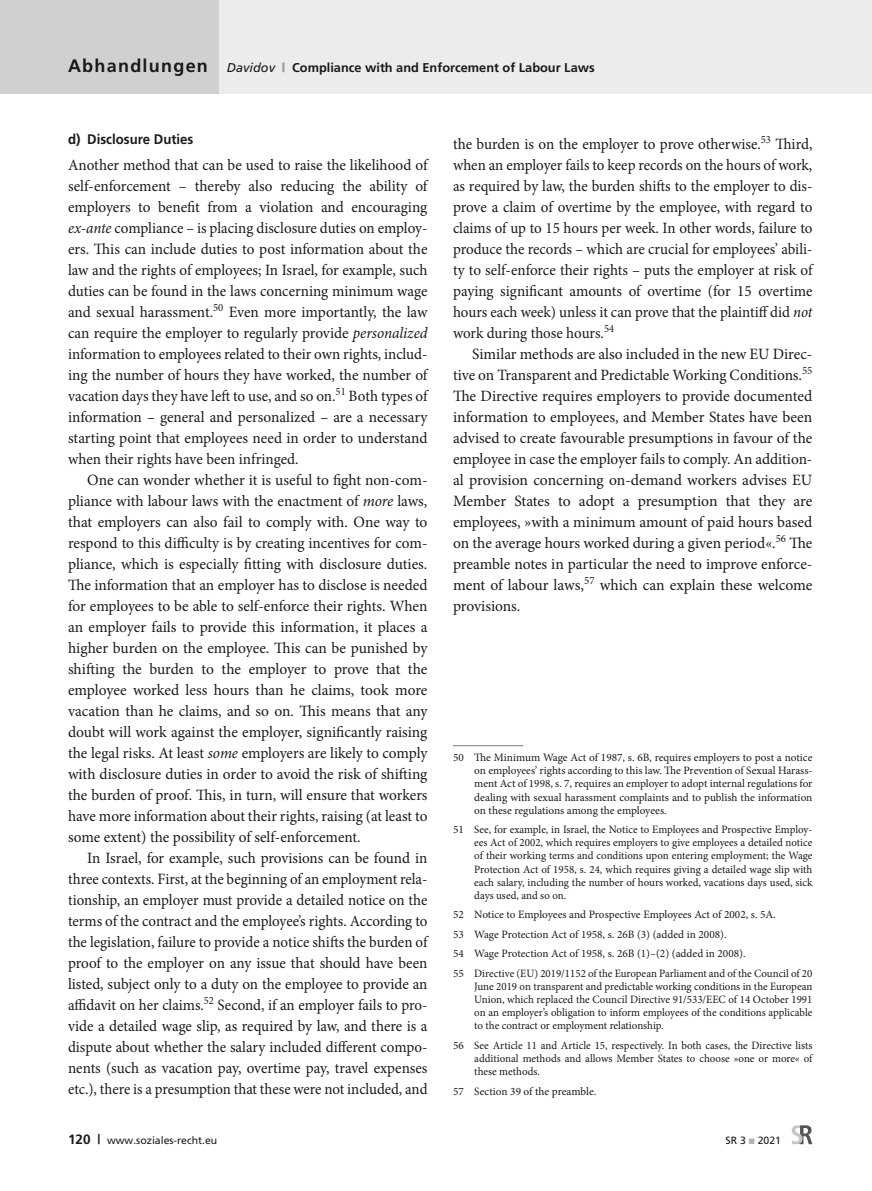
<style>
.page{position:relative;width:872px;height:1191px;background:#fff}
.page>*{position:absolute;margin:0;border:0;box-sizing:border-box;transform-origin:0 0}
.t1{font:700 18px "Frutiger";letter-spacing:.07em;color:#1a1a18}
.GS_Folge{font:15.75px/21px "Minion Pro";letter-spacing:-.005em;color:#1a1a18;text-align:justify}
.GS_Folge-2{font:15.75px/21px "Minion Pro";letter-spacing:-.005em;color:#1a1a18;text-align:justify;scale:.96 1}
.GS{font:15.75px/21px "Minion Pro";color:#1a1a18;text-align:justify;scale:.96 1}
.t2{font:700 13.8px "Frutiger";color:#1a1a18;scale:.95 1}
.t3{font:700 12.75px "Frutiger";color:#1a1a18}
.FN_Standard{font:11.25px/13.2px "Minion Pro";color:#1a1a18;text-align:justify}
.FN_Linie{font:11.25px/13.2px "Minion Pro";letter-spacing:-.005em;color:#1a1a18;text-align:justify}
.t4{font:10.5px "Frutiger";color:#1a1a18}
.s1{font-weight:400;font-style:italic}
.s2{font-weight:900;color:#9c9d9d}
.s3{font-style:italic}
.s4{font-weight:700;font-size:13.5px}
.s5{color:#b1b2b3}
</style>
<div class="page">
<div style="left:0;top:0;width:872px;height:94px;background:#ececed"></div>
<div style="left:0;top:0;width:219px;height:94px;background:#cfd0d0"></div>
<svg style="left:791px;top:1125px;width:21px;height:19px"></svg>
<hr style="left:453px;top:745px;width:70px;height:1px;background:#878786">
<p class="t1" style="left:68px;top:55px;width:141px">Abhandlungen</p>
<p class="t3" style="left:227px;top:60px;width:369px"><span class="s1">Davidov</span> <span class="s2">|</span> Compliance with and Enforcement of Labour Laws</p>
<p class="t2" style="left:68px;top:131px;width:133px">d) Disclosure Duties</p>
<p class="GS" style="left:68px;top:154px;width:376px">Another method that can be used to raise the likelihood of self-enforcement – thereby also reducing the ability of employers to benefit from a violation and encouraging <span class="s3">ex-ante</span> compliance – is placing disclosure duties on employ&shy;ers. This can include duties to post information about the law and the rights of employees; In Israel, for example, such duties can be found in the laws concerning minimum wage and sexual harassment.<sup>50</sup> Even more importantly, the law can require the employer to regularly provide <span class="s3">personalized </span>information to employees related to their own rights, includ&shy;ing the number of hours they have worked, the number of vacation days they have left to use, and so on.<sup>51</sup> Both types of information – general and personalized – are a necessary starting point that employees need in order to understand when their rights have been infringed.</p>
<p class="GS_Folge" style="left:68px;top:469px;width:361px;text-indent:19px">One can wonder whether it is useful to fight non-com&shy;pliance with labour laws with the enactment of <span class="s3">more</span> laws, that employers can also fail to comply with. One way to respond to this difficulty is by creating incentives for com&shy;pliance, which is especially fitting with disclosure duties.<br>The information that an employer has to disclose is needed for employees to be able to self-enforce their rights. When an employer fails to provide this information, it places a higher burden on the employee. This can be punished by shifting the burden to the employer to prove that the employee worked less hours than he claims, took more vacation than he claims, and so on. This means that any doubt will work against the employer, significantly raising the legal risks. At least <span class="s3">some</span> employers are likely to comply with disclosure duties in order to avoid the risk of shifting the burden of proof. This, in turn, will ensure that workers have more information about their rights, raising (at least to some extent) the possibility of self-enforcement.</p>
<p class="GS_Folge-2" style="left:68px;top:847px;width:376px;text-indent:19px">In Israel, for example, such provisions can be found in three contexts. First, at the beginning of an employment rela&shy;tionship, an employer must provide a detailed notice on the terms of the contract and the employee’s rights. According to the legislation, failure to provide a notice shifts the burden of proof to the employer on any issue that should have been listed, subject only to a duty on the employee to provide an affidavit on her claims.<sup>52</sup> Second, if an employer fails to pro&shy;vide a detailed wage slip, as required by law, and there is a dispute about whether the salary included different compo&shy;nents (such as vacation pay, overtime pay, travel expenses etc.), there is a presumption that these were not included, and</p>
<p class="GS_Folge-2" style="left:453px;top:133px;width:376px">the burden is on the employer to prove otherwise.<sup>53</sup> Third, when an employer fails to keep records on the hours of work, as required by law, the burden shifts to the employer to dis&shy;prove a claim of overtime by the employee, with regard to claims of up to 15 hours per week. In other words, failure to produce the records – which are crucial for employees’ abili&shy;ty to self-enforce their rights – puts the employer at risk of paying significant amounts of overtime (for 15 overtime hours each week) unless it can prove that the plaintiff did <span class="s3">not </span>work during those hours.<sup>54</sup></p>
<p class="GS_Folge" style="left:453px;top:343px;width:361px;text-indent:19px">Similar methods are also included in the new EU Direc&shy;tive on Transparent and Predictable Working Conditions.<sup>55<br></sup>The Directive requires employers to provide documented information to employees, and Member States have been advised to create favourable presumptions in favour of the employee in case the employer fails to comply. An addition&shy;al provision concerning on-demand workers advises EU Member States to adopt a presumption that they are employees, »with a minimum amount of paid hours based on the average hours worked during a given period«.<sup>56</sup> The preamble notes in particular the need to improve enforce&shy;ment of labour laws,<sup>57</sup> which can explain these welcome provisions.</p>
<p class="FN_Linie" style="left:474px;top:751px;width:340px;text-indent:-21px">50 The Minimum Wage Act of 1987, s. 6B, requires employers to post a notice on employees’ rights according to this law. The Prevention of Sexual Harass&shy;ment Act of 1998, s. 7, requires an employer to adopt internal regulations for dealing with sexual harassment complaints and to publish the information on these regulations among the employees.</p>
<p class="FN_Standard" style="left:474px;top:823px;width:340px;text-indent:-21px">51 See, for example, in Israel, the Notice to Employees and Prospective Employ&shy;ees Act of 2002, which requires employers to give employees a detailed notice of their working terms and conditions upon entering employment; the Wage Protection Act of 1958, s. 24, which requires giving a detailed wage slip with each salary, including the number of hours worked, vacations days used, sick days used, and so on.</p>
<p class="FN_Standard" style="left:453px;top:908px;width:324px">52 Notice to Employees and Prospective Employees Act of 2002, s. 5A.</p>
<p class="FN_Standard" style="left:453px;top:927px;width:275px">53 Wage Protection Act of 1958, s. 26B (3) (added in 2008).</p>
<p class="FN_Standard" style="left:453px;top:947px;width:294px">54 Wage Protection Act of 1958, s. 26B (1)–(2) (added in 2008).</p>
<p class="FN_Standard" style="left:474px;top:966px;width:340px;text-indent:-21px">55 Directive (EU) 2019/1152 of the European Parliament and of the Council of 20<br>June 2019 on transparent and predictable working conditions in the European Union, which replaced the Council Directive 91/533/EEC of 14 October 1991 on an employer’s obligation to inform employees of the conditions applicable to the contract or employment relationship.</p>
<p class="FN_Standard" style="left:474px;top:1038px;width:340px;text-indent:-21px">56 See Article 11 and Article 15, respectively. In both cases, the Directive lists additional methods and allows Member States to choose »one or more« of these methods.</p>
<p class="FN_Standard" style="left:453px;top:1084px;width:145px">57 Section 39 of the preamble.</p>
<p class="t4" style="left:68px;top:1134px;width:151px"><span class="s4">120 |</span> www.soziales-recht.eu</p>
<p class="t4" style="left:725px;top:1134px;width:57px">SR 3 <span class="s5">■</span> 2021</p>
</div>
